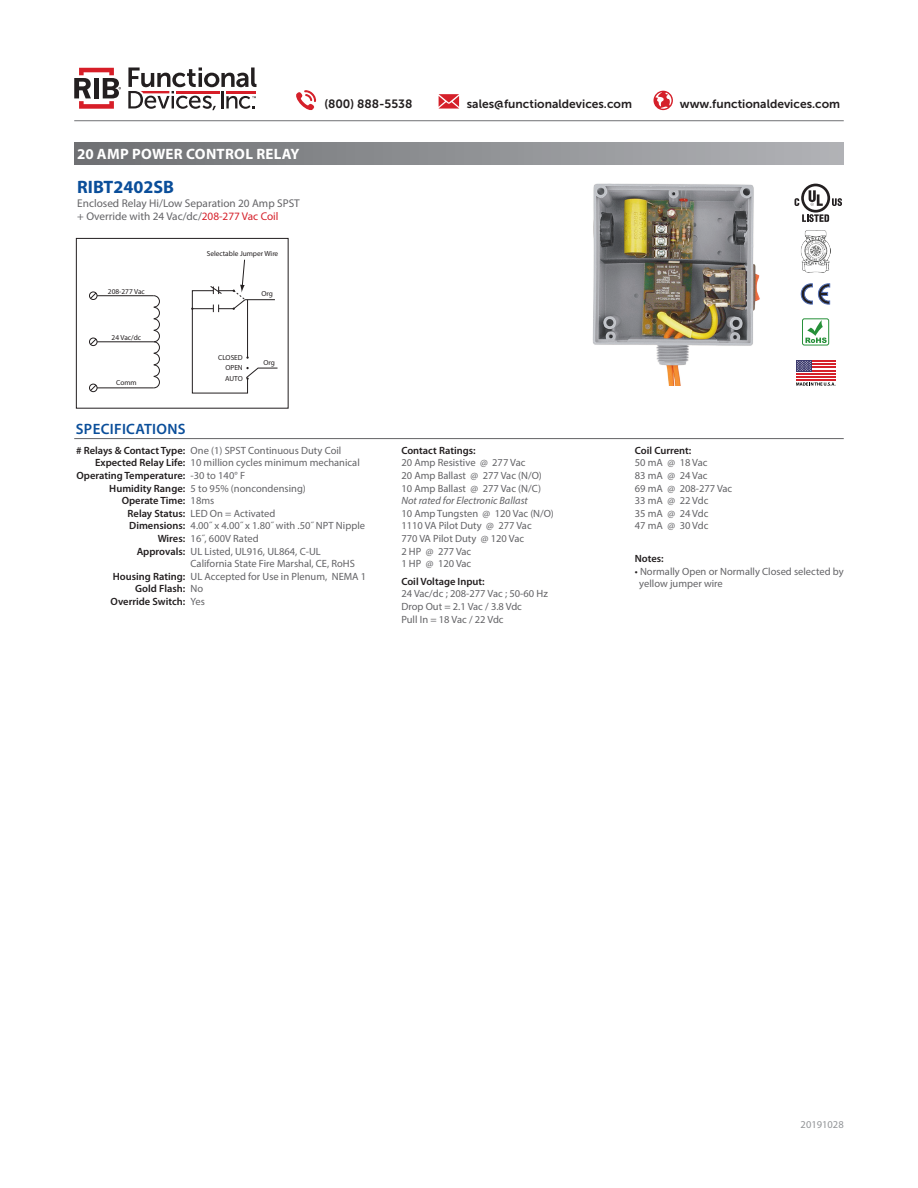
<style>
.page{position:relative;width:918px;height:1188px;background:#fff}
.page>*{position:absolute;margin:0;border:0;box-sizing:border-box;transform-origin:0 0}
.t1{font:700 18px "Myriad Pro";color:#0a4e9a}
.t2{font:700 15px "Myriad Pro";letter-spacing:.02em;color:#fff}
.t3{font:600 15px "Myriad Pro";letter-spacing:.02em;color:#0a4e9a}
.t4{font:12px "Museo Sans 700";color:#231f20}
.t5{font:11.25px/13.5px "Myriad Pro";color:#636366}
.t6{font:10.5px/12.6px "Myriad Pro";color:#636366}
.t7{font:600 10.5px "Myriad Pro";color:#231f20}
.t8{font:italic 10.5px "Myriad Pro";color:#636366}
.t9{font:10.5px "Myriad Pro";color:#939598}
.t10{font:7.35px/10.5px "Myriad Pro";color:#231f20;text-align:justify}
.s1{color:#d5202a}
.s2{color:#231f20}
</style>
<div class="page">
<hr style="left:74px;top:120px;width:770px;height:1px;background:#6f7073">
<svg style="left:296px;top:90px;width:20px;height:20px"></svg>
<svg style="left:654px;top:91px;width:19px;height:19px"></svg>
<svg style="left:439px;top:94px;width:20px;height:15px"></svg>
<svg style="left:128px;top:68px;width:129px;height:42px"></svg>
<svg style="left:74px;top:68px;width:47px;height:41px"></svg>
<svg style="left:795px;top:184px;width:47px;height:38px"></svg>
<img style="left:801px;top:230px;width:30px;height:43px">
<svg style="left:818px;top:284px;width:12px;height:20px"></svg>
<svg style="left:801px;top:284px;width:11px;height:20px"></svg>
<svg style="left:805px;top:320px;width:22px;height:23px"></svg>
<div style="left:802px;top:318px;width:27px;height:27px;border:1px solid #269039;border-radius:2px"></div>
<svg style="left:796px;top:382px;width:40px;height:4px"></svg>
<svg style="left:796px;top:363px;width:39px;height:9px"></svg>
<hr style="left:796px;top:360px;width:39px;height:2px;background:#d5202a">
<hr style="left:796px;top:364px;width:39px;height:1px;background:#d5202a">
<hr style="left:796px;top:367px;width:39px;height:1px;background:#d5202a">
<hr style="left:796px;top:370px;width:39px;height:1px;background:#d5202a">
<hr style="left:796px;top:373px;width:39px;height:2px;background:#d5202a">
<hr style="left:796px;top:376px;width:39px;height:2px;background:#d5202a">
<hr style="left:796px;top:379px;width:39px;height:2px;background:#d5202a">
<div style="left:796px;top:360px;width:16px;height:11px;background:#3c3a6e"></div>
<svg style="left:797px;top:361px;width:14px;height:10px"></svg>
<div style="left:76px;top:238px;width:212px;height:170px;border:1px solid #231f20"></div>
<hr style="left:97px;top:295px;width:57px;height:1px;background:#231f20">
<svg style="left:153px;top:295px;width:7px;height:93px"></svg>
<hr style="left:97px;top:388px;width:57px;height:1px;background:#231f20">
<div style="left:89px;top:292px;width:8px;height:8px;border:1px solid #231f20;border-radius:50%"></div>
<svg style="left:90px;top:292px;width:7px;height:7px"></svg>
<div style="left:89px;top:384px;width:8px;height:8px;border:1px solid #231f20;border-radius:50%"></div>
<svg style="left:90px;top:384px;width:7px;height:7px"></svg>
<hr style="left:97px;top:342px;width:57px;height:1px;background:#231f20">
<div style="left:89px;top:338px;width:8px;height:8px;border:1px solid #231f20;border-radius:50%"></div>
<svg style="left:90px;top:338px;width:7px;height:7px"></svg>
<svg style="left:191px;top:259px;width:87px;height:135px"></svg>
<img style="left:592px;top:183px;width:168px;height:203px">
<hr style="left:74px;top:438px;width:770px;height:1px;background:#636366">
<div style="left:74px;top:143px;width:770px;height:22px;background:linear-gradient(to right,#6e7073,#b1b2b6)"></div>
<p class="t2" style="left:77px;top:145px;width:224px">20 AMP POWER CONTROL RELAY</p>
<p class="t1" style="left:77px;top:176px;width:98px">RIBT2402SB</p>
<p class="t5" style="left:77px;top:196px;width:224px">Enclosed Relay Hi/Low Separation 20 Amp SPST + Override with 24 Vac/dc/<span class="s1">208-277 Vac Coil</span></p>
<p class="t10" style="left:108px;top:286px;width:38px">208-277 Vac</p>
<p class="t10" style="left:112px;top:332px;width:31px">24 Vac/dc</p>
<p class="t10" style="left:116px;top:377px;width:22px">Comm</p>
<p class="t3" style="left:76px;top:420px;width:111px">SPECIFICATIONS</p>
<p class="t10" style="left:207px;top:248px;width:73px">Selectable Jumper Wire</p>
<p class="t10" style="left:261px;top:288px;width:13px">Org</p>
<p class="t10" style="left:225px;top:352px;width:19px;text-indent:-7px">CLOSED OPEN AUTO</p>
<p class="t10" style="left:264px;top:357px;width:13px">Org</p>
<p class="t4" style="left:324px;top:98px;width:90px">(800) 888-5538</p>
<p class="t4" style="left:467px;top:98px;width:167px">sales@functionaldevices.com</p>
<p class="t4" style="left:680px;top:98px;width:162px">www.functionaldevices.com</p>
<p class="t7" style="left:76px;top:444px;width:111px"># Relays &amp; Contact Type:</p>
<p class="t7" style="left:95px;top:456px;width:92px">Expected Relay Life:</p>
<p class="t7" style="left:77px;top:469px;width:110px">Operating Temperature:</p>
<p class="t7" style="left:109px;top:481px;width:77px">Humidity Range:</p>
<p class="t7" style="left:122px;top:494px;width:65px">Operate Time:</p>
<p class="t7" style="left:128px;top:507px;width:59px">Relay Status:</p>
<p class="t7" style="left:129px;top:519px;width:58px">Dimensions:</p>
<p class="t7" style="left:158px;top:532px;width:29px">Wires:</p>
<p class="t7" style="left:137px;top:544px;width:50px">Approvals:</p>
<p class="t7" style="left:113px;top:570px;width:74px">Housing Rating:</p>
<p class="t7" style="left:135px;top:582px;width:52px">Gold Flash:</p>
<p class="t7" style="left:111px;top:595px;width:76px">Override Switch:</p>
<p class="t6" style="left:191px;top:444px;width:152px">One (1) SPST Continuous Duty Coil</p>
<p class="t6" style="left:191px;top:456px;width:171px">10 million cycles minimum mechanical</p>
<p class="t6" style="left:191px;top:469px;width:56px">-30 to 140° F</p>
<p class="t6" style="left:191px;top:482px;width:117px">5 to 95% (noncondensing)</p>
<p class="t6" style="left:191px;top:494px;width:25px">18ms</p>
<p class="t6" style="left:191px;top:507px;width:86px">LED On = Activated</p>
<p class="t6" style="left:191px;top:519px;width:176px">4.00˝ x 4.00˝ x 1.80˝ with .50˝ NPT Nipple</p>
<p class="t6" style="left:191px;top:532px;width:69px">16˝, 600V Rated</p>
<p class="t6" style="left:191px;top:545px;width:132px">UL Listed, UL916, UL864, C-UL</p>
<p class="t6" style="left:191px;top:557px;width:166px">California State Fire Marshal, CE, RoHS</p>
<p class="t6" style="left:191px;top:570px;width:177px">UL Accepted for Use in Plenum, NEMA 1</p>
<p class="t6" style="left:191px;top:582px;width:14px">No</p>
<p class="t6" style="left:191px;top:595px;width:16px">Yes</p>
<p class="t7" style="left:401px;top:444px;width:76px">Contact Ratings:</p>
<p class="t6" style="left:401px;top:456px;width:126px">20 Amp Resistive @ 277 Vac</p>
<p class="t6" style="left:401px;top:469px;width:142px">20 Amp Ballast @ 277 Vac (N/O)</p>
<p class="t6" style="left:401px;top:482px;width:141px">10 Amp Ballast @ 277 Vac (N/C)</p>
<p class="t8" style="left:401px;top:494px;width:128px">Not rated for Electronic Ballast</p>
<p class="t6" style="left:401px;top:507px;width:154px">10 Amp Tungsten @ 120 Vac (N/O)</p>
<p class="t6" style="left:401px;top:519px;width:132px">1110 VA Pilot Duty @ 277 Vac</p>
<p class="t6" style="left:401px;top:532px;width:124px">770 VA Pilot Duty @ 120 Vac</p>
<p class="t6" style="left:401px;top:545px;width:71px">2 HP @ 277 Vac</p>
<p class="t6" style="left:401px;top:557px;width:71px">1 HP @ 120 Vac</p>
<p class="t7" style="left:401px;top:575px;width:85px">Coil Voltage Input:</p>
<p class="t6" style="left:401px;top:587px;width:148px">24 Vac/dc ; 208-277 Vac ; 50-60 Hz</p>
<p class="t6" style="left:401px;top:600px;width:122px">Drop Out = 2.1 Vac / 3.8 Vdc</p>
<p class="t6" style="left:401px;top:613px;width:104px">Pull In = 18 Vac / 22 Vdc</p>
<p class="t7" style="left:635px;top:444px;width:58px">Coil Current:</p>
<p class="t6" style="left:635px;top:456px;width:74px">50 mA @ 18 Vac</p>
<p class="t6" style="left:635px;top:469px;width:74px">83 mA @ 24 Vac</p>
<p class="t6" style="left:635px;top:482px;width:99px">69 mA @ 208-277 Vac</p>
<p class="t6" style="left:635px;top:494px;width:75px">33 mA @ 22 Vdc</p>
<p class="t6" style="left:635px;top:507px;width:75px">35 mA @ 24 Vdc</p>
<p class="t6" style="left:635px;top:519px;width:75px">47 mA @ 30 Vdc</p>
<p class="t7" style="left:635px;top:552px;width:30px">Notes:</p>
<p class="t6" style="left:639px;top:565px;width:206px;text-indent:-4px"><span class="s2">•</span> Normally Open or Normally Closed selected by yellow jumper wire</p>
<p class="t9" style="left:801px;top:1118px;width:45px">20191028</p>
</div>
